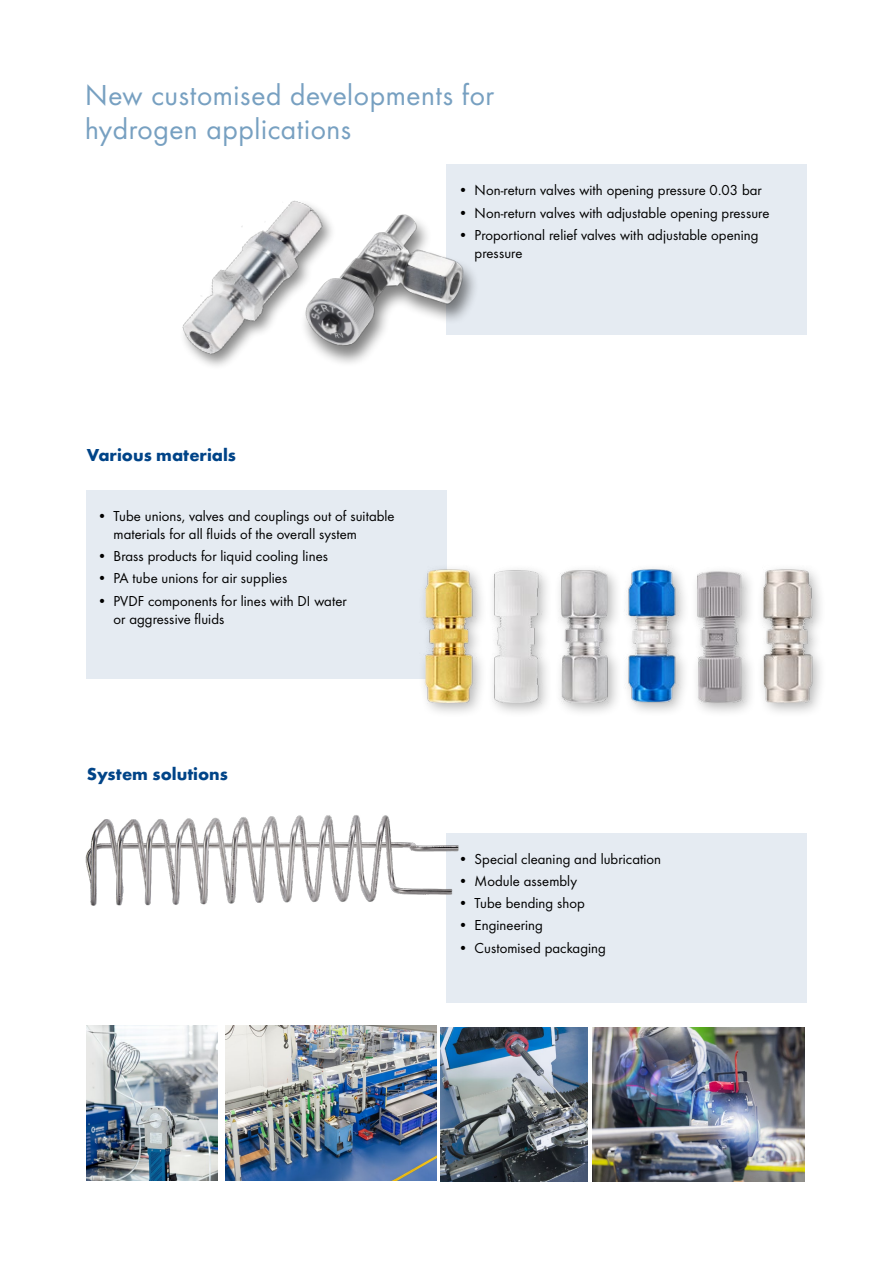
<style>
.page{position:relative;width:893px;height:1263px;background:#fff}
.page>*{position:absolute;margin:0;border:0;box-sizing:border-box;transform-origin:0 0}
.t1{font:30px/34.5px "Futura Boo";letter-spacing:.02em;color:#77a0c1}
.t2{font:700 18px "Futura";color:#048}
.t3{font:15px/18px "Futura Boo";letter-spacing:.005em;color:#000}
</style>
<div class="page">
<div style="left:446px;top:164px;width:360px;height:170px;background:#e5ebf2"></div>
<div style="left:446px;top:833px;width:360px;height:170px;background:#e5ebf2"></div>
<div style="left:86px;top:490px;width:360px;height:188px;background:#e5ebf2"></div>
<img style="left:406px;top:553px;width:415px;height:160px">
<div style="left:299px;top:213px;width:181px;height:155px;background:#000;opacity:.5"></div>
<img style="left:376px;top:213px;width:95px;height:140px">
<img style="left:182px;top:200px;width:194px;height:168px">
<img style="left:225px;top:1026px;width:212px;height:155px">
<img style="left:593px;top:1027px;width:212px;height:155px">
<img style="left:86px;top:1026px;width:131px;height:154px">
<img style="left:441px;top:1027px;width:147px;height:154px">
<img style="left:85px;top:815px;width:374px;height:91px">
<p class="t1" style="left:85px;top:77px;width:410px">New customised developments for hydrogen applications</p>
<p class="t3" style="left:458px;top:181px;width:305px">• Non-return valves with opening pressure 0.03 bar</p>
<p class="t3" style="left:458px;top:204px;width:313px">• Non-return valves with adjustable opening pressure</p>
<p class="t3" style="left:475px;top:226px;width:285px;text-indent:-16px">• Proportional relief valves with adjustable opening pressure</p>
<p class="t2" style="left:87px;top:443px;width:151px">Various materials</p>
<p class="t3" style="left:114px;top:507px;width:283px;text-indent:-16px">• Tube unions, valves and couplings out of suitable materials for all fluids of the overall system</p>
<p class="t3" style="left:97px;top:547px;width:232px">• Brass products for liquid cooling lines</p>
<p class="t3" style="left:97px;top:569px;width:192px">• PA tube unions for air supplies</p>
<p class="t3" style="left:114px;top:591px;width:235px;text-indent:-16px">• PVDF components for lines with DI water or aggressive fluids</p>
<p class="t2" style="left:87px;top:763px;width:143px">System solutions</p>
<p class="t3" style="left:458px;top:849px;width:204px">• Special cleaning and lubrication</p>
<p class="t3" style="left:458px;top:872px;width:120px">• Module assembly</p>
<p class="t3" style="left:458px;top:894px;width:128px">• Tube bending shop</p>
<p class="t3" style="left:458px;top:916px;width:86px">• Engineering</p>
<p class="t3" style="left:458px;top:938px;width:149px">• Customised packaging</p>
</div>
